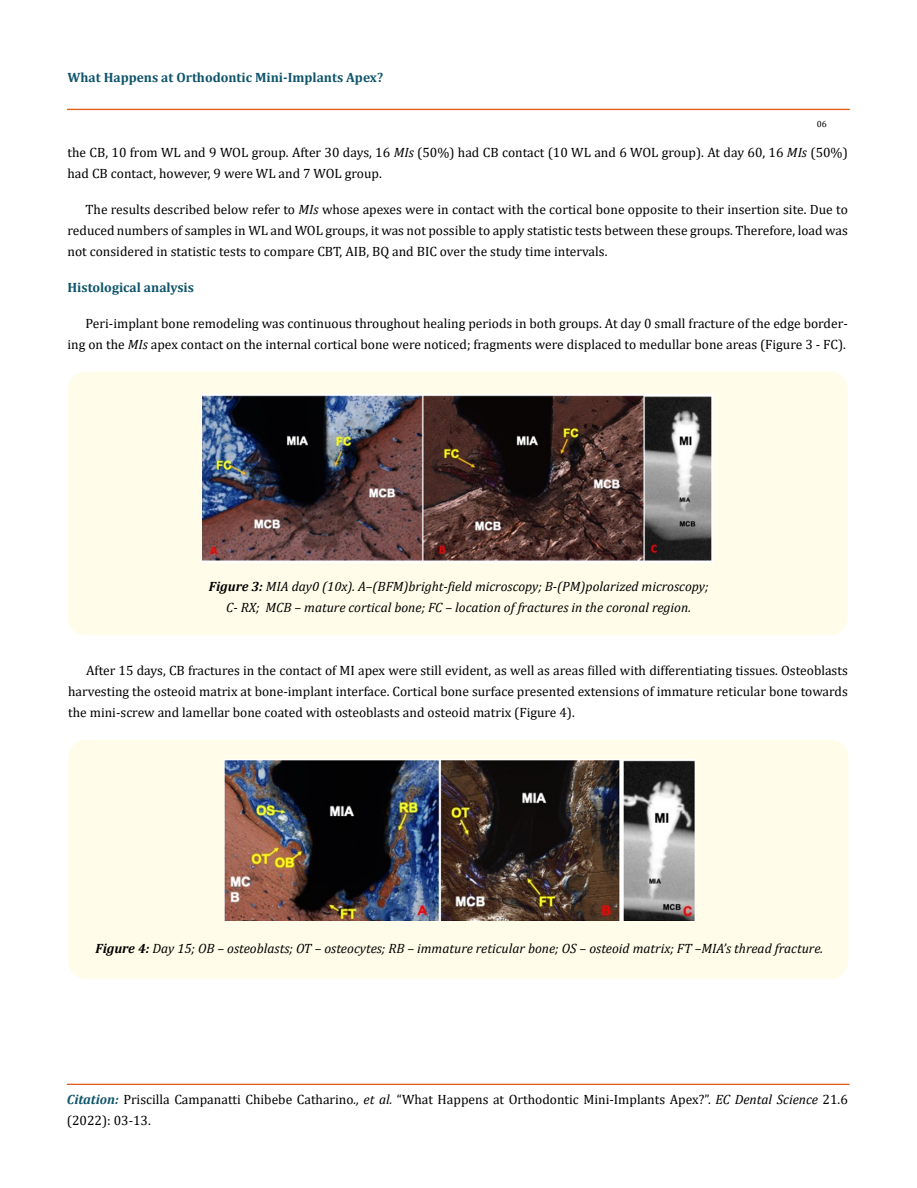
<style>
.page{position:relative;width:917px;height:1188px;background:#fff}
.page>*{position:absolute;margin:0;border:0;box-sizing:border-box;transform-origin:0 0}
.t1{font:13.5px/21px "Cambria";color:#000}
.t2{font:italic 13.5px/21px "Cambria";color:#000;text-align:center}
.t3{font:700 13.5px "Cambria";color:#0e546a}
.t4{font:9px "Cambria";color:#000}
.s1{font-style:italic}
.s2{font-weight:700}
.s3{font-weight:700;font-style:italic;color:#0e546a}
</style>
<div class="page">
<div style="left:67px;top:109px;width:782px;height:1px;border:1px solid #e05d1a"></div>
<div style="left:67px;top:1084px;width:782px;height:1px;border:1px solid #e05d1a"></div>
<div style="left:68px;top:371px;width:779px;height:264px;background:#fffde9;border-radius:18px"></div>
<img style="left:202px;top:394px;width:511px;height:169px">
<div style="left:68px;top:740px;width:780px;height:239px;background:#fffde9;border-radius:18px"></div>
<img style="left:224px;top:759px;width:470px;height:161px">
<p class="t3" style="left:68px;top:68px;width:317px">What Happens at Orthodontic Mini-Implants Apex?</p>
<p class="t4" style="left:816px;top:118px;width:11px">06</p>
<p class="t1" style="left:68px;top:142px;width:781px">the CB, 10 from WL and 9 WOL group. After 30 days, 16 <span class="s1">MIs</span> (50%) had CB contact (10 WL and 6 WOL group). At day 60, 16 <span class="s1">MIs</span> (50%) had CB contact, however, 9 were WL and 7 WOL group.</p>
<p class="t1" style="left:68px;top:199px;width:781px;text-align:justify;text-indent:18px">The results described below refer to <span class="s1">MIs</span> whose apexes were in contact with the cortical bone opposite to their insertion site. Due to reduced numbers of samples in WL and WOL groups, it was not possible to apply statistic tests between these groups. Therefore, load was not considered in statistic tests to compare CBT, AIB, BQ and BIC over the study time intervals.</p>
<p class="t3" style="left:68px;top:278px;width:128px">Histological analysis</p>
<p class="t1" style="left:68px;top:313px;width:781px;text-align:right">Peri-implant bone remodeling was continuous throughout healing periods in both groups. At day 0 small fracture of the edge border&shy;ing on the <span class="s1">MIs</span> apex contact on the internal cortical bone were noticed; fragments were displaced to medullar bone areas (Figure 3 - FC).</p>
<p class="t2" style="left:209px;top:575px;width:501px"><span class="s2">Figure 3:</span> MIA day0 (10x). A–(BFM)bright-field microscopy; B-(PM)polarized microscopy;<br>C- RX; MCB – mature cortical bone; FC – location of fractures in the coronal region.</p>
<p class="t1" style="left:68px;top:659px;width:781px;text-align:justify;text-indent:18px">After 15 days, CB fractures in the contact of MI apex were still evident, as well as areas filled with differentiating tissues. Osteoblasts harvesting the osteoid matrix at bone-implant interface. Cortical bone surface presented extensions of immature reticular bone towards the mini-screw and lamellar bone coated with osteoblasts and osteoid matrix (Figure 4).</p>
<p class="t2" style="left:95px;top:937px;width:729px"><span class="s2">Figure 4:</span> Day 15; OB – osteoblasts; OT – osteocytes; RB – immature reticular bone; OS – osteoid matrix; FT –MIA’s thread fracture.</p>
<p class="t1" style="left:67px;top:1089px;width:782px"><span class="s3">Citation:</span> Priscilla Campanatti Chibebe Catharino<span class="s1">., et al.</span> “What Happens at Orthodontic Mini-Implants Apex?”. <span class="s1">EC Dental Science</span> 21.6 (2022): 03-13.</p>
</div>
